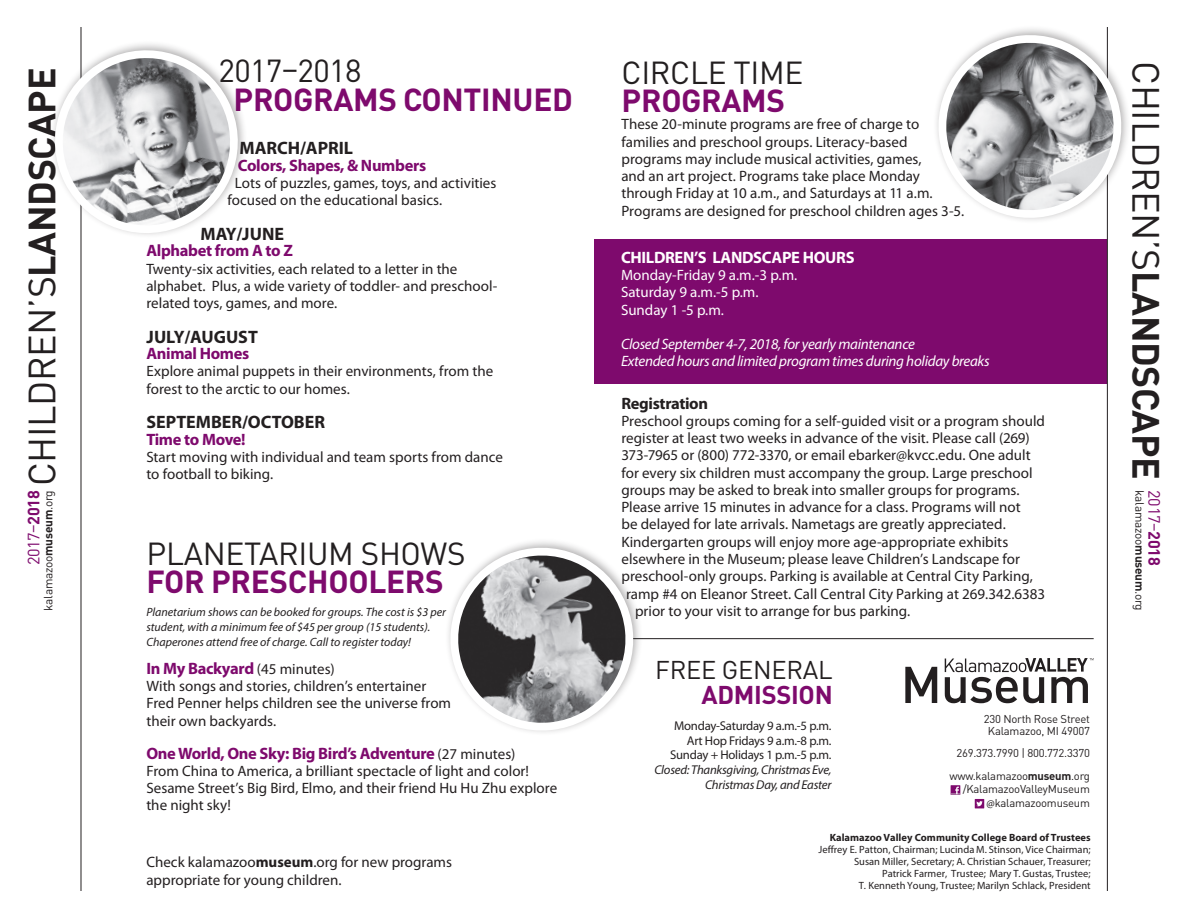
<style>
.page{position:relative;width:1188px;height:918px;background:#fff}
.page>*{position:absolute;margin:0;border:0;box-sizing:border-box;transform-origin:0 0}
.t1{font:37.5px "DIN Pro";letter-spacing:-.01em;color:#231f20}
.t2{font:700 31.5px "DIN Pro";letter-spacing:-.01em;color:#7e0a6d}
.t3{font:31.5px "DIN Pro";letter-spacing:-.01em;color:#231f20}
.t4{font:25.35px "DIN Pro";letter-spacing:-.01em;color:#231f20}
.t5{font:700 25.35px "DIN Pro";letter-spacing:-.01em;color:#7e0a6d}
.t6{font:700 18px "Myriad Pro";color:#231f20}
.t7{font:700 16.5px "Myriad Pro";letter-spacing:-.02em;color:#7e0a6d}
.t8{font:700 16.5px "Myriad Pro";letter-spacing:-.02em;color:#fff}
.t9{font:700 16.5px "Myriad Pro";letter-spacing:-.02em;color:#231f20}
.t10{font:16.2px "DIN Pro";letter-spacing:-.02em;color:#7e0a6d}
.t11{font:15px/17.2px "Myriad Pro";color:#231f20}
.t12{font:italic 15px/17.2px "Myriad Pro";letter-spacing:-.02em;color:#fff}
.t13{font:15px/17.2px "Myriad Pro";color:#fff}
.t14{font:12.75px/14.9px "Myriad Pro";letter-spacing:-.02em;color:#231f20;text-align:right}
.t15{font:italic 12.75px/14.9px "Myriad Pro";letter-spacing:-.02em;color:#231f20;text-align:right}
.t16{font:italic 12px/15px "Myriad Pro";color:#231f20}
.t17{font:11.85px "DIN Pro";letter-spacing:-.02em;color:#231f20}
.t18{font:11.25px/11.2px "DIN Pro";letter-spacing:-.02em;color:#231f20;text-align:right}
.t19{font:10.5px/12px "Myriad Pro";color:#231f20;text-align:right}
.t20{font:700 10.5px "Myriad Pro";color:#231f20}
.s1{font-weight:700}
.s2{font-weight:400;font-size:15px;color:#231f20}
.s3{font-family:"Myriad Pro"}
</style>
<div class="page">
<div style="left:594px;top:239px;width:513px;height:145px;background:#7e0a6d"></div>
<hr style="left:81px;top:27px;width:1px;height:864px;background:#231f20">
<hr style="left:1107px;top:27px;width:1px;height:864px;background:#231f20">
<hr style="left:594px;top:638px;width:500px;height:1px;background:#231f20">
<svg style="left:53px;top:42px;width:191px;height:200px"></svg>
<div style="left:445px;top:538px;width:198px;height:198px;background:#231f20;opacity:.35"></div>
<svg style="left:450px;top:547px;width:184px;height:188px"></svg>
<div style="left:933px;top:25px;width:198px;height:199px;background:#231f20;opacity:.35"></div>
<svg style="left:938px;top:35px;width:184px;height:187px"></svg>
<svg style="left:905px;top:667px;width:32px;height:36px"></svg>
<svg style="left:945px;top:658px;width:149px;height:45px"></svg>
<svg style="left:951px;top:785px;width:9px;height:10px"></svg>
<svg style="left:951px;top:787px;width:9px;height:7px"></svg>
<svg style="left:975px;top:799px;width:9px;height:9px"></svg>
<svg style="left:976px;top:801px;width:7px;height:5px"></svg>
<h2 class="t3" style="left:219px;top:50px;width:144px">2017–2018</h2>
<h2 class="t2" style="left:234px;top:78px;width:341px">PROGRAMS CONTINUED</h2>
<p class="t6" style="left:240px;top:137px;width:115px">MARCH/APRIL</p>
<p class="t7" style="left:238px;top:155px;width:190px">Colors, Shapes, &amp; Numbers</p>
<p class="t11" style="left:227px;top:174px;width:271px;text-indent:8px">Lots of puzzles, games, toys, and activities focused on the educational basics.</p>
<p class="t6" style="left:201px;top:222px;width:85px">MAY/JUNE</p>
<p class="t7" style="left:146px;top:240px;width:148px">Alphabet from A to Z</p>
<p class="t11" style="left:146px;top:260px;width:352px">Twenty-six activities, each related to a letter in the alphabet. Plus, a wide variety of toddler- and preschool&shy;related toys, games, and more.</p>
<p class="t6" style="left:147px;top:325px;width:113px">JULY/AUGUST</p>
<p class="t7" style="left:146px;top:343px;width:104px">Animal Homes</p>
<p class="t11" style="left:146px;top:362px;width:348px">Explore animal puppets in their environments, from the forest to the arctic to our homes.</p>
<p class="t6" style="left:147px;top:410px;width:180px">SEPTEMBER/OCTOBER</p>
<p class="t7" style="left:146px;top:428px;width:101px">Time to Move!</p>
<p class="t11" style="left:146px;top:448px;width:358px">Start moving with individual and team sports from dance to football to biking.</p>
<h2 class="t3" style="left:622px;top:51px;width:183px">CIRCLE TIME</h2>
<h2 class="t2" style="left:622px;top:79px;width:165px">PROGRAMS</h2>
<p class="t11" style="left:621px;top:115px;width:344px">These 20-minute programs are free of charge to families and preschool groups. Literacy-based programs may include musical activities, games,<br>and an art project. Programs take place Monday through Friday at 10 a.m., and Saturdays at 11 a.m.<br>Programs are designed for preschool children ages 3-5.</p>
<h1 class="t1" style="left:17px;top:486px;width:420px;rotate:-90deg">CHILDREN’S<span class="s1">LANDSCAPE</span></h1>
<h1 class="t1" style="left:1171px;top:61px;width:420px;rotate:90deg">CHILDREN’S<span class="s1">LANDSCAPE</span></h1>
<p class="t10" style="left:23px;top:565px;width:77px;rotate:-90deg">2017–<span class="s1">2018</span></p>
<p class="t17" style="left:40px;top:611px;width:122px;rotate:-90deg">kalamazoo<span class="s1">museum</span>.org</p>
<p class="t10" style="left:1165px;top:490px;width:77px;rotate:90deg">2017–<span class="s1">2018</span></p>
<p class="t8" style="left:621px;top:247px;width:235px">CHILDREN’S LANDSCAPE HOURS</p>
<p class="t13" style="left:621px;top:266px;width:178px">Monday-Friday 9 a.m.-3 p.m.<br>Saturday 9 a.m.-5 p.m.<br>Sunday 1 -5 p.m.</p>
<p class="t12" style="left:621px;top:335px;width:370px">Closed September 4-7, 2018, for yearly maintenance<br>Extended hours and limited program times during holiday breaks</p>
<p class="t9" style="left:621px;top:392px;width:88px">Registration</p>
<p class="t11" style="left:621px;top:412px;width:425px">Preschool groups coming for a self-guided visit or a program should</p>
<p class="t11" style="left:621px;top:429px;width:410px">register at least two weeks in advance of the visit. Please call (269)</p>
<p class="t11" style="left:621px;top:447px;width:411px">373-7965 or (800) 772-3370, or email ebarker@kvcc.edu. One adult</p>
<p class="t11" style="left:621px;top:464px;width:413px">for every six children must accompany the group. Large preschool</p>
<p class="t11" style="left:621px;top:481px;width:400px">groups may be asked to break into smaller groups for programs.</p>
<p class="t11" style="left:621px;top:498px;width:401px">Please arrive 15 minutes in advance for a class. Programs will not</p>
<p class="t11" style="left:621px;top:516px;width:386px">be delayed for late arrivals. Nametags are greatly appreciated.</p>
<p class="t11" style="left:621px;top:533px;width:388px">Kindergarten groups will enjoy more age-appropriate exhibits</p>
<p class="t11" style="left:621px;top:550px;width:400px">elsewhere in the Museum; please leave Children’s Landscape for</p>
<p class="t11" style="left:621px;top:567px;width:413px">preschool-only groups. Parking is available at Central City Parking,</p>
<p class="t11" style="left:626px;top:585px;width:421px">ramp #4 on Eleanor Street. Call Central City Parking at 269.342.6383</p>
<p class="t11" style="left:635px;top:602px;width:277px">prior to your visit to arrange for bus parking.</p>
<p class="t17" style="left:1148px;top:490px;width:122px;rotate:90deg">kalamazoo<span class="s1">museum</span>.org</p>
<h2 class="t3" style="left:147px;top:532px;width:321px">PLANETARIUM SHOWS</h2>
<h2 class="t2" style="left:147px;top:561px;width:299px">FOR PRESCHOOLERS</h2>
<p class="t16" style="left:146px;top:604px;width:301px">Planetarium shows can be booked for groups. The cost is $3 per student, with a minimum fee of $45 per group (15 students).<br>Chaperones attend free of charge. Call to register today!</p>
<p class="t7" style="left:146px;top:657px;width:190px">In My Backyard <span class="s2">(45 minutes)</span></p>
<p class="t11" style="left:146px;top:677px;width:306px">With songs and stories, children’s entertainer<br>Fred Penner helps children see the universe from their own backyards.</p>
<p class="t7" style="left:146px;top:742px;width:371px">One World, One Sky: Big Bird’s Adventure <span class="s2">(27 minutes)</span></p>
<p class="t11" style="left:146px;top:762px;width:412px">From China to America, a brilliant spectacle of light and color!<br>Sesame Street’s Big Bird, Elmo, and their friend Hu Hu Zhu explore the night sky!</p>
<p class="t11" style="left:146px;top:854px;width:307px">Check kalamazoo<span class="s1">museum</span>.org for new programs appropriate for young children.</p>
<h3 class="t4" style="left:655px;top:652px;width:179px">FREE GENERAL</h3>
<h3 class="t5" style="left:701px;top:678px;width:133px">ADMISSION</h3>
<p class="t14" style="left:670px;top:718px;width:163px">Monday-Saturday 9 a.m.-5 p.m.<br>Art Hop Fridays 9 a.m.-8 p.m.<br>Sunday + Holidays 1 p.m.-5 p.m.</p>
<p class="t15" style="left:654px;top:762px;width:178px">Closed: Thanksgiving, Christmas Eve,<br>Christmas Day, and Easter</p>
<p class="t18" style="left:984px;top:713px;width:108px;text-align:center">230 North Rose Street<br>Kalamazoo, MI 49007</p>
<p class="t18" style="left:950px;top:742px;width:142px;line-height:22.6px">269.373.7990 | 800.772.3370 www.kalamazoo<span class="s1">museum</span>.org</p>
<p class="t18" style="left:963px;top:782px;width:129px;line-height:13.5px">/KalamazooValleyMuseum <span class="s3">@</span>kalamazoomuseum</p>
<p class="t20" style="left:830px;top:831px;width:262px">Kalamazoo Valley Community College Board of Trustees</p>
<p class="t19" style="left:819px;top:843px;width:274px">Jeffrey E. Patton, Chairman; Lucinda M. Stinson, Vice Chairman; Susan Miller, Secretary; A. Christian Schauer, Treasurer;<br>Patrick Farmer, Trustee; Mary T. Gustas, Trustee;<br>T. Kenneth Young, Trustee; Marilyn Schlack, President</p>
</div>
